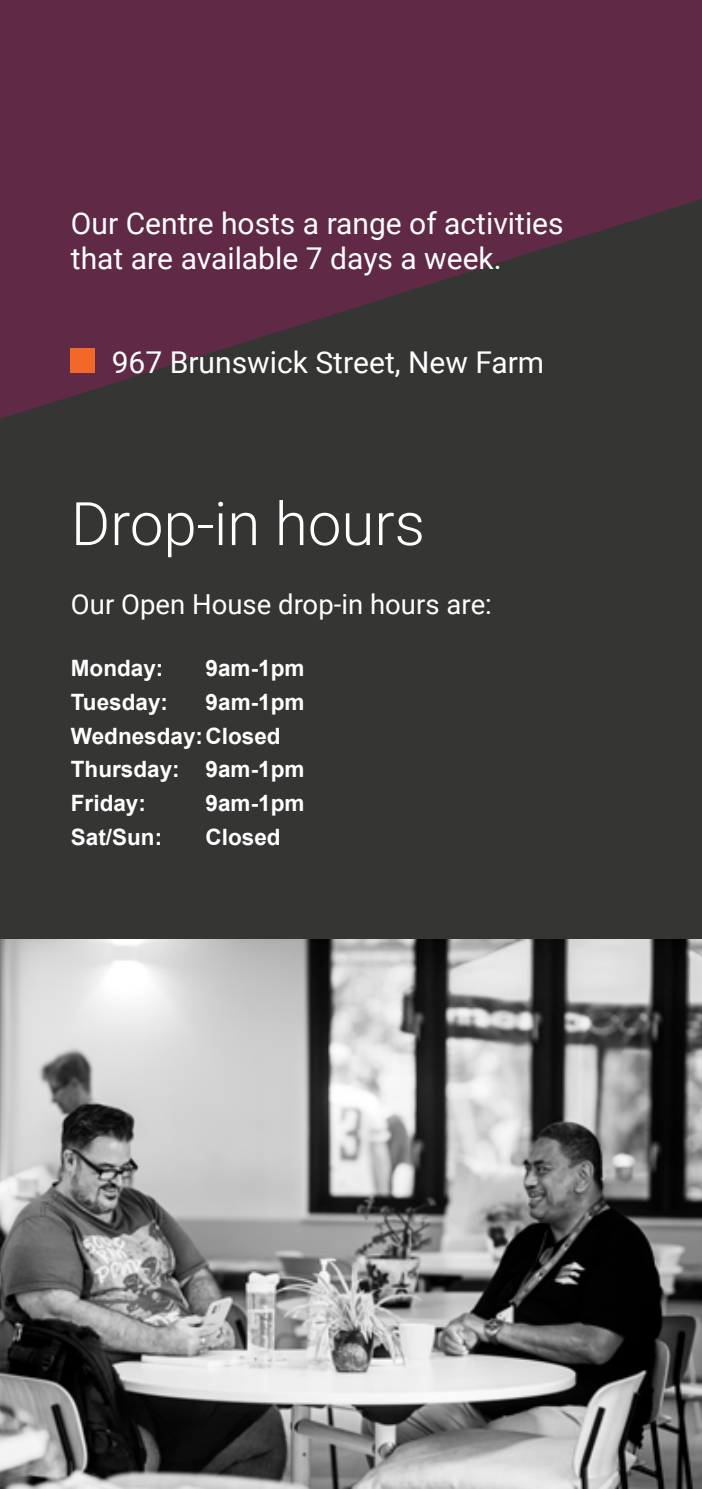
<style>
.page{position:relative;width:702px;height:1489px;background:#fff}
.page>*{position:absolute;margin:0;border:0;box-sizing:border-box;transform-origin:0 0}
.t1{font:300 60px "Roboto";color:#fff}
.t2{font:30px/35px "Roboto";color:#fff}
.t3{font:27.5px "Roboto";color:#fff}
.t4{font:700 22.5px/33.8px "Arial";color:#fff}
</style>
<div class="page">
<div style="left:0;top:0;width:702px;height:1488px;background:#353534"></div>
<svg style="left:0;top:0;width:702px;height:419px;fill:#602946"></svg>
<div style="left:71px;top:349px;width:24px;height:24px;background:#f26829"></div>
<img style="left:0;top:939px;width:702px;height:549px">
<h2 class="t2" style="left:71px;top:204px;width:494px">Our Centre hosts a range of activities that are available 7 days a week.</h2>
<h2 class="t2" style="left:112px;top:343px;width:434px">967 Brunswick Street, New Farm</h2>
<h1 class="t1" style="left:71px;top:481px;width:355px">Drop-in hours</h1>
<p class="t3" style="left:71px;top:585px;width:422px">Our Open House drop-in hours are:</p>
<p class="t4" style="left:71px;top:651px;width:94px">Monday:</p>
<p class="t4" style="left:206px;top:651px;width:100px">9am-1pm</p>
<p class="t4" style="left:71px;top:685px;width:99px">Tuesday:</p>
<p class="t4" style="left:71px;top:685px;width:235px;text-indent:135px">9am-1pm<br>Wednesday:Closed<br>Thursday: 9am-1pm<br>Friday:</p>
<p class="t4" style="left:206px;top:786px;width:100px">9am-1pm</p>
<p class="t4" style="left:71px;top:820px;width:93px">Sat/Sun:</p>
<p class="t4" style="left:206px;top:820px;width:77px">Closed</p>
</div>
